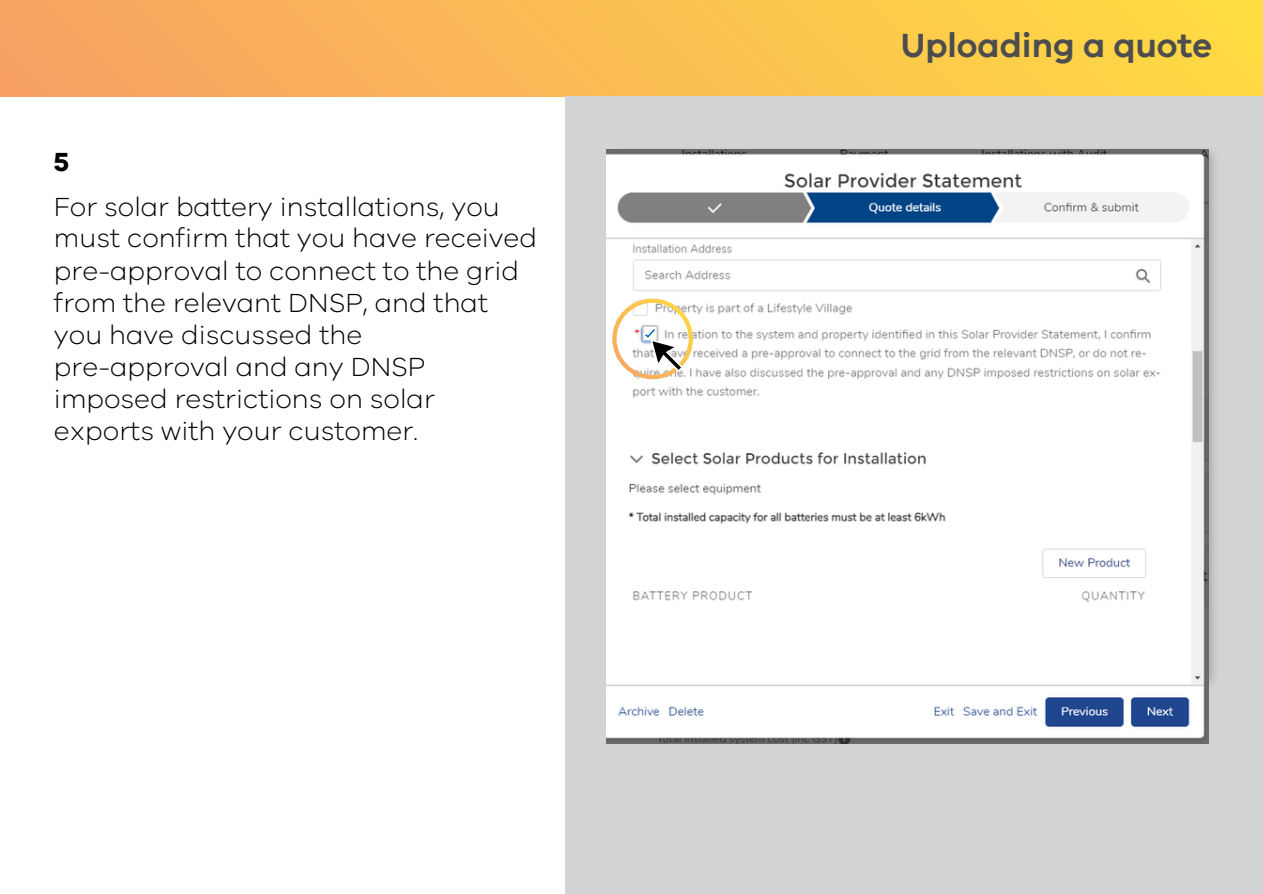
<style>
.page{position:relative;width:1263px;height:894px;background:#fff}
.page>*{position:absolute;margin:0;border:0;box-sizing:border-box;transform-origin:0 0}
.t1{font:600 34.5px "VIC";color:#4d4d4f}
.t2{font:300 27px "VIC";color:#000}
.t3{font:700 27px "VIC";color:#000}
</style>
<div class="page">
<div style="left:0;top:0;width:1263px;height:97px;background:linear-gradient(to right,#f8a164,#ffdb42)"></div>
<div style="left:565px;top:96px;width:698px;height:797px;background:#d1d3d4"></div>
<img style="left:1208px;top:149px;width:6px;height:540px">
<img style="left:607px;top:149px;width:601px;height:594px">
<div style="left:612px;top:298px;width:81px;height:81px;border:4px solid #fff;border-radius:50%"></div>
<svg style="left:641px;top:324px;width:42px;height:48px;background:#cecfcf"></svg>
<p class="t3" style="left:54px;top:144px;width:17px">5</p>
<p class="t2" style="left:54px;top:189px;width:447px">For solar battery installations, you</p>
<p class="t2" style="left:54px;top:220px;width:485px">must confirm that you have received</p>
<p class="t2" style="left:54px;top:253px;width:466px">pre-approval to connect to the grid</p>
<p class="t2" style="left:54px;top:284px;width:436px">from the relevant DNSP, and that</p>
<p class="t2" style="left:54px;top:317px;width:310px">you have discussed the</p>
<p class="t2" style="left:54px;top:348px;width:373px">pre-approval and any DNSP</p>
<p class="t2" style="left:54px;top:381px;width:382px">imposed restrictions on solar</p>
<p class="t2" style="left:54px;top:413px;width:366px">exports with your customer.</p>
<p class="t1" style="left:901px;top:22px;width:313px">Uploading a quote</p>
</div>
